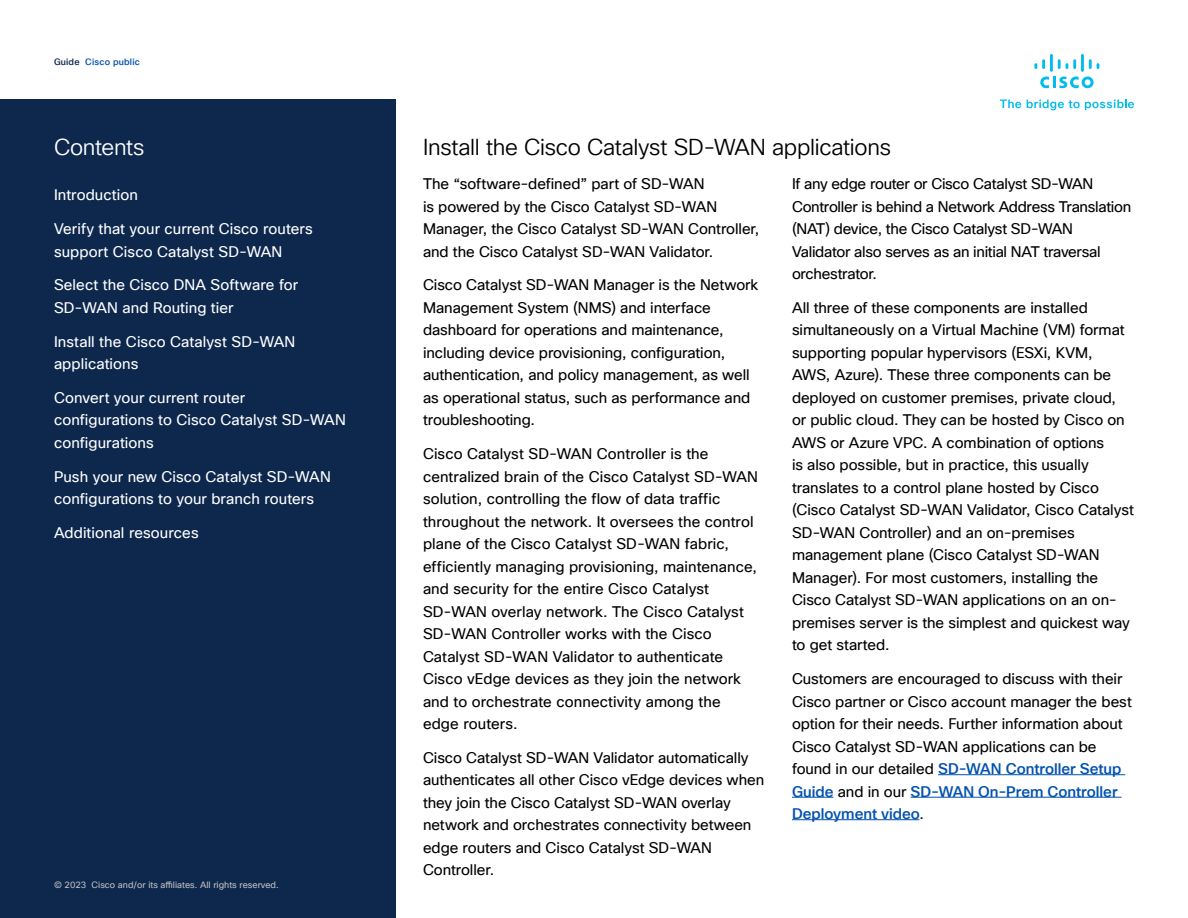
<style>
.page{position:relative;width:1188px;height:918px;background:#fff}
.page>*{position:absolute;margin:0;border:0;box-sizing:border-box;transform-origin:0 0}
.Body_Title_Black{font:22.5px "Cisco Sans TT Light";letter-spacing:-.015em;color:#000}
.t1{font:22.5px "Cisco Sans TT Light";letter-spacing:-.02em;color:#fff}
.Body{font:15px/22.5px "Cisco Sans TT";letter-spacing:-.005em;color:#000}
.t2{font:15px/22.5px "Cisco Sans TT";letter-spacing:.005em;color:#fff}
.t3{font:9px "Cisco Sans TT";color:#c1c1c1}
.t4{font:500 9px "Cisco Sans TT";letter-spacing:.02em;color:#0051af}
.s1{color:#0d274d}
.s2{font-weight:500;color:#0051af}
</style>
<div class="page">
<svg style="left:1000px;top:100px;width:21px;height:8px"></svg>
<svg style="left:1027px;top:100px;width:107px;height:10px"></svg>
<svg style="left:1040px;top:77px;width:54px;height:11px"></svg>
<svg style="left:1089px;top:59px;width:10px;height:10px"></svg>
<hr style="left:1081px;top:54px;width:3px;height:18px;background:#01bcec">
<svg style="left:1058px;top:59px;width:18px;height:10px"></svg>
<hr style="left:1050px;top:54px;width:3px;height:18px;background:#01bcec">
<svg style="left:1034px;top:59px;width:11px;height:10px"></svg>
<div style="left:0;top:99px;width:396px;height:819px;background:#0d274d"></div>
<hr style="left:938px;top:774px;width:187px;height:1px;background:#0051af">
<hr style="left:792px;top:797px;width:41px;height:1px;background:#0051af">
<hr style="left:911px;top:797px;width:211px;height:1px;background:#0051af">
<hr style="left:792px;top:819px;width:127px;height:1px;background:#0051af">
<p class="t4" style="left:54px;top:56px;width:87px"><span class="s1">Guide</span> Cisco public</p>
<h1 class="t1" style="left:54px;top:133px;width:92px">Contents</h1>
<p class="t2" style="left:54px;top:184px;width:85px">Introduction</p>
<p class="t2" style="left:54px;top:218px;width:260px">Verify that your current Cisco routers support Cisco Catalyst SD-WAN</p>
<p class="t2" style="left:54px;top:274px;width:246px">Select the Cisco DNA Software for<br>SD-WAN and Routing tier</p>
<p class="t2" style="left:54px;top:330px;width:243px">Install the Cisco Catalyst SD-WAN applications</p>
<p class="t2" style="left:54px;top:387px;width:293px">Convert your current router configurations to Cisco Catalyst SD-WAN configurations</p>
<p class="t2" style="left:54px;top:465px;width:278px">Push your new Cisco Catalyst SD-WAN configurations to your branch routers</p>
<p class="t2" style="left:54px;top:522px;width:146px">Additional resources</p>
<p class="t3" style="left:54px;top:879px;width:226px">© 2023 Cisco and/or its affiliates. All rights reserved.</p>
<p class="Body_Title_Black" style="left:423px;top:133px;width:470px">Install the Cisco Catalyst SD-WAN applications</p>
<p class="Body" style="left:423px;top:173px;width:338px">The “software-defined” part of SD-WAN<br>is powered by the Cisco Catalyst SD-WAN Manager, the Cisco Catalyst SD-WAN Controller, and the Cisco Catalyst SD-WAN Validator.</p>
<p class="Body" style="left:423px;top:274px;width:337px">Cisco Catalyst SD-WAN Manager is the Network Management System (NMS) and interface dashboard for operations and maintenance, including device provisioning, configuration, authentication, and policy management, as well as operational status, such as performance and troubleshooting.</p>
<p class="Body" style="left:423px;top:443px;width:337px">Cisco Catalyst SD-WAN Controller is the centralized brain of the Cisco Catalyst SD-WAN solution, controlling the flow of data traffic throughout the network. It oversees the control plane of the Cisco Catalyst SD-WAN fabric, efficiently managing provisioning, maintenance, and security for the entire Cisco Catalyst SD-WAN overlay network. The Cisco Catalyst SD-WAN Controller works with the Cisco Catalyst SD-WAN Validator to authenticate Cisco vEdge devices as they join the network and to orchestrate connectivity among the edge routers.</p>
<p class="Body" style="left:423px;top:747px;width:343px">Cisco Catalyst SD-WAN Validator automatically authenticates all other Cisco vEdge devices when they join the Cisco Catalyst SD-WAN overlay network and orchestrates connectivity between edge routers and Cisco Catalyst SD-WAN Controller.</p>
<p class="Body" style="left:792px;top:173px;width:341px">If any edge router or Cisco Catalyst SD-WAN Controller is behind a Network Address Translation (NAT) device, the Cisco Catalyst SD-WAN Validator also serves as an initial NAT traversal orchestrator.</p>
<p class="Body" style="left:792px;top:297px;width:343px">All three of these components are installed simultaneously on a Virtual Machine (VM) format supporting popular hypervisors (ESXi, KVM, AWS, Azure). These three components can be deployed on customer premises, private cloud, or public cloud. They can be hosted by Cisco on AWS or Azure VPC. A combination of options<br>is also possible, but in practice, this usually translates to a control plane hosted by Cisco (Cisco Catalyst SD-WAN Validator, Cisco Catalyst SD-WAN Controller) and an on-premises management plane (Cisco Catalyst SD-WAN Manager). For most customers, installing the Cisco Catalyst SD-WAN applications on an on&shy;premises server is the simplest and quickest way to get started.</p>
<p class="Body" style="left:792px;top:668px;width:341px">Customers are encouraged to discuss with their Cisco partner or Cisco account manager the best option for their needs. Further information about Cisco Catalyst SD-WAN applications can be found in our detailed <span class="s2">SD-WAN Controller Setup Guide</span> and in our <span class="s2">SD-WAN On-Prem Controller Deployment video</span>.</p>
</div>
